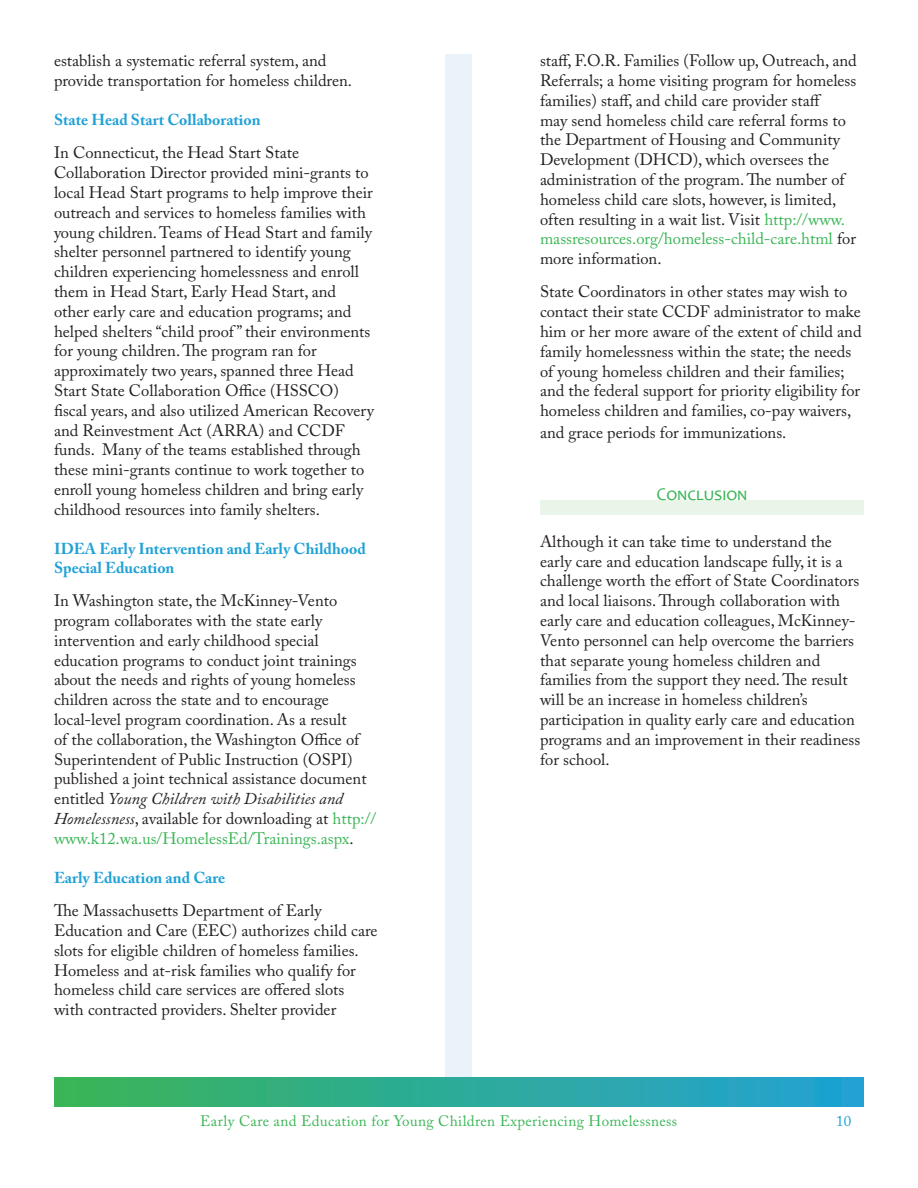
<style>
.page{position:relative;width:918px;height:1188px;background:#fff}
.page>*{position:absolute;margin:0;border:0;box-sizing:border-box;transform-origin:0 0}
.Section_Title{font:18px "Candara";color:#3ab555}
.t1{font:16.5px/19.8px "Adobe Caslon Pro";color:#231f20}
.Section_Subtitle{font:700 15.75px/18.9px "Adobe Caslon Pro";color:#21a1d6}
.t2{font:15px "Adobe Caslon Pro";letter-spacing:.025em;color:#3ab555}
.t3{font:15px "Adobe Caslon Pro";color:#21a1d6}
.s1{font-style:italic}
.s2{color:#3ab555}
</style>
<div class="page">
<div style="left:446px;top:54px;width:26px;height:1053px;background:#e9f3f9"></div>
<div style="left:54px;top:1078px;width:810px;height:28px;background:linear-gradient(to right,#3ab558,#22a1d7)"></div>
<div style="left:540px;top:500px;width:324px;height:15px;background:#eaf5ea"></div>
<p class="t1" style="left:54px;top:51px;width:300px">establish a systematic referral system, and provide transportation for homeless children.</p>
<p class="Section_Subtitle" style="left:54px;top:110px;width:208px">State Head Start Collaboration</p>
<p class="t1" style="left:54px;top:143px;width:321px">In Connecticut, the Head Start State Collaboration Director provided mini-grants to local Head Start programs to help improve their outreach and services to homeless families with young children. Teams of Head Start and family shelter personnel partnered to identify young children experiencing homelessness and enroll them in Head Start, Early Head Start, and other early care and education programs; and helped shelters “child proof ” their environments for young children. The program ran for approximately two years, spanned three Head Start State Collaboration Office (HSSCO) fiscal years, and also utilized American Recovery and Reinvestment Act (ARRA) and CCDF funds. Many of the teams established through these mini-grants continue to work together to enroll young homeless children and bring early childhood resources into family shelters.</p>
<p class="Section_Subtitle" style="left:54px;top:539px;width:313px">IDEA Early Intervention and Early Childhood<br>Special Education</p>
<p class="t1" style="left:54px;top:591px;width:324px">In Washington state, the McKinney-Vento program collaborates with the state early intervention and early childhood special education programs to conduct joint trainings about the needs and rights of young homeless children across the state and to encourage local-level program coordination. As a result<br>of the collaboration, the Washington Office of Superintendent of Public Instruction (OSPI) published a joint technical assistance document entitled <span class="s1">Young Children with Disabilities and Homelessness</span>, available for downloading at <span class="s2">http:// www.k12.wa.us/HomelessEd/Trainings.aspx</span>.</p>
<p class="Section_Subtitle" style="left:54px;top:868px;width:173px">Early Education and Care</p>
<p class="t1" style="left:54px;top:901px;width:325px">The Massachusetts Department of Early Education and Care (EEC) authorizes child care slots for eligible children of homeless families.<br>Homeless and at-risk families who qualify for homeless child care services are offered slots with contracted providers. Shelter provider</p>
<p class="t1" style="left:540px;top:51px;width:318px">staff, F.O.R. Families (Follow up, Outreach, and Referrals; a home visiting program for homeless families) staff, and child care provider staff<br>may send homeless child care referral forms to the Department of Housing and Community Development (DHCD), which oversees the administration of the program. The number of homeless child care slots, however, is limited, often resulting in a wait list. Visit <span class="s2">http://www. massresources.org/homeless-child-care.html</span> for more information.</p>
<p class="t1" style="left:540px;top:282px;width:323px">State Coordinators in other states may wish to contact their state CCDF administrator to make him or her more aware of the extent of child and family homelessness within the state; the needs of young homeless children and their families; and the federal support for priority eligibility for homeless children and families, co-pay waivers,</p>
<p class="t1" style="left:540px;top:422px;width:248px">and grace periods for immunizations.</p>
<p class="Section_Title" style="left:656px;top:483px;width:92px">Conclusion</p>
<p class="t1" style="left:540px;top:531px;width:322px">Although it can take time to understand the early care and education landscape fully, it is a challenge worth the effort of State Coordinators and local liaisons. Through collaboration with early care and education colleagues, McKinney-Vento personnel can help overcome the barriers that separate young homeless children and families from the support they need. The result will be an increase in homeless children’s participation in quality early care and education programs and an improvement in their readiness for school.</p>
<p class="t2" style="left:200px;top:1112px;width:479px">Early Care and Education for Young Children Experiencing Homelessness</p>
<p class="t3" style="left:836px;top:1112px;width:17px">10</p>
</div>
